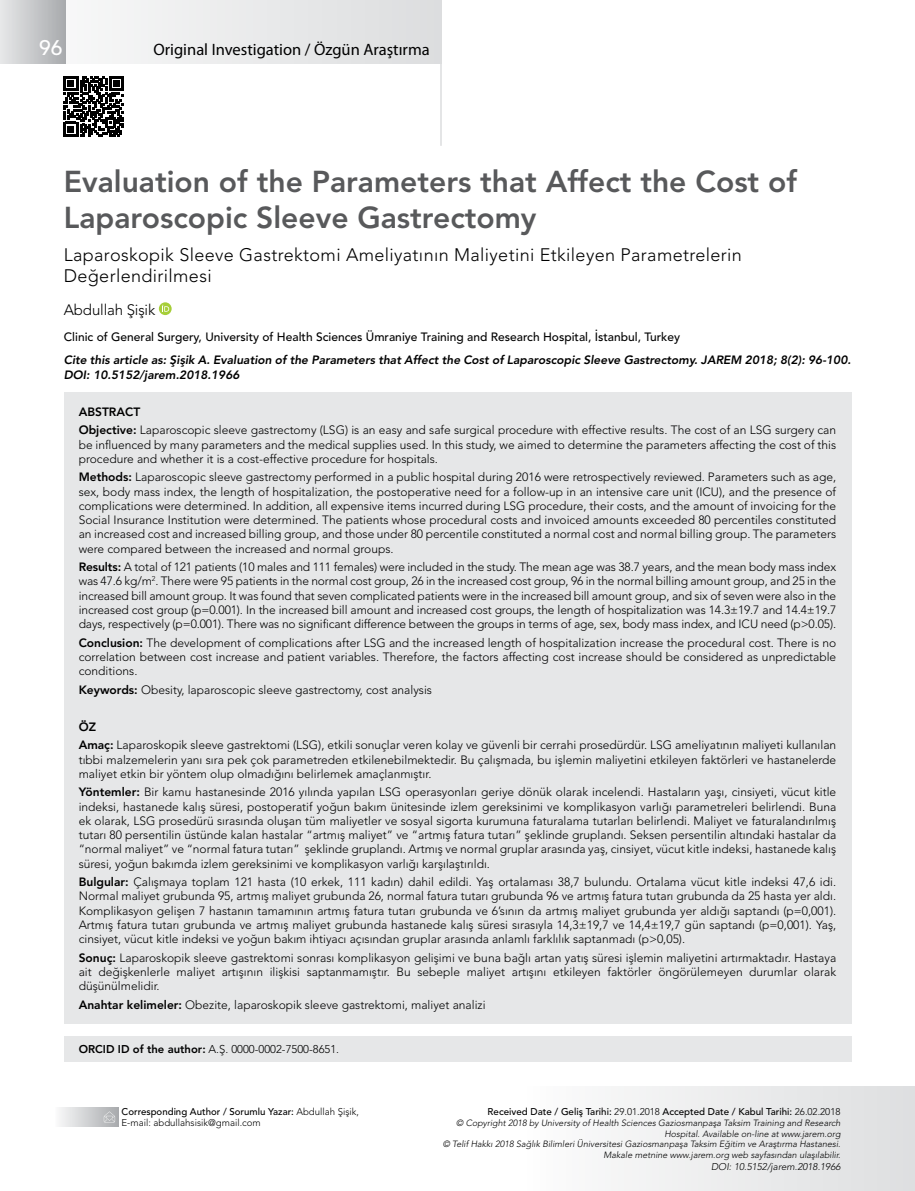
<style>
.page{position:relative;width:915px;height:1191px;background:#fff}
.page>*{position:absolute;margin:0;border:0;box-sizing:border-box;transform-origin:0 0}
.t1{font:800 30px/36px "Avenir LT Std";color:#58595b}
.t2{font:500 21px "Avenir LT Std";color:#fff}
.t3{font:300 18px/21px "Avenir LT Std";letter-spacing:.02em;color:#000}
.t4{font:16.5px "Myriad Pro";color:#000}
.t5{font:300 15px "Avenir LT Std";letter-spacing:-.01em;color:#000}
.t6{font:300 12px/14.2px "Avenir LT Std";color:#000;text-align:justify}
.t7{font:italic 800 12px/15px "Avenir LT Std";color:#000}
.t8{font:500 12px "Avenir LT Std";color:#000}
.t9{font:300 11.25px "Avenir LT Std";color:#000}
.t10{font:300 9.75px/11.4px "Avenir LT Std";color:#000}
.t11{font:500 9.75px "Avenir LT Std";color:#000}
.t12{font:italic 300 9.75px "Avenir LT Std";color:#000}
.t13{font:italic 300 9px/10.8px "Avenir LT Std";color:#000;text-align:right}
.s1{font-weight:800}
.s2{font-weight:500}
.s3{font-weight:300}
</style>
<div class="page">
<svg style="left:159px;top:302px;width:12px;height:13px"></svg>
<svg style="left:162px;top:305px;width:7px;height:7px"></svg>
<div style="left:3px;top:0;width:438px;height:64px;background:linear-gradient(to bottom,#e9eaeb,#e9eaeb)"></div>
<div style="left:0;top:0;width:65px;height:64px;background:linear-gradient(to right,#e7e8e9,#a9abae)"></div>
<hr style="left:440px;top:44px;width:1px;height:102px;background:#dcddde">
<svg style="left:64px;top:76px;width:60px;height:60px"></svg>
<div style="left:521px;top:1086px;width:393px;height:105px;background:linear-gradient(to right,#fdfdfd,#dddee0)"></div>
<div style="left:54px;top:1107px;width:64px;height:19px;background:linear-gradient(to right,#fcfcfc,#aaacaf)"></div>
<svg style="left:104px;top:1111px;width:11px;height:11px"></svg>
<div style="left:64px;top:392px;width:786px;height:631px;background:#e6e7e8"></div>
<div style="left:64px;top:1036px;width:786px;height:25px;background:#e6e7e8"></div>
<h2 class="t2" style="left:39px;top:35px;width:25px">96</h2>
<h3 class="t4" style="left:153px;top:40px;width:278px">Original Investigation / Özgün Araştırma</h3>
<h1 class="t1" style="left:64px;top:164px;width:734px">Evaluation of the Parameters that Affect the Cost of<br>Laparoscopic Sleeve Gastrectomy</h1>
<h3 class="t3" style="left:64px;top:244px;width:679px">Laparoskopik Sleeve Gastrektomi Ameliyatının Maliyetini Etkileyen Parametrelerin<br>Değerlendirilmesi</h3>
<p class="t5" style="left:64px;top:301px;width:93px">Abdullah Şişik</p>
<p class="t8" style="left:64px;top:329px;width:617px">Clinic of General Surgery, University of Health Sciences Ümraniye Training and Research Hospital, İstanbul, Turkey</p>
<p class="t7" style="left:64px;top:352px;width:788px">Cite this article as: Şişik A. Evaluation of the Parameters that Affect the Cost of Laparoscopic Sleeve Gastrectomy. JAREM 2018; 8(2): 96-100.<br>DOI: 10.5152/jarem.2018.1966</p>
<p class="t6" style="left:79px;top:402px;width:758px;line-height:18.5px"><span class="s1">ABSTRACT<br>Objective:</span> Laparoscopic sleeve gastrectomy (LSG) is an easy and safe surgical procedure with effective results. The cost of an LSG surgery can</p>
<p class="t6" style="left:79px;top:437px;width:758px">be influenced by many parameters and the medical supplies used. In this study, we aimed to determine the parameters affecting the cost of this procedure and whether it is a cost-effective procedure for hospitals.</p>
<p class="t6" style="left:79px;top:470px;width:758px"><span class="s1">Methods:</span> Laparoscopic sleeve gastrectomy performed in a public hospital during 2016 were retrospectively reviewed. Parameters such as age, sex, body mass index, the length of hospitalization, the postoperative need for a follow-up in an intensive care unit (ICU), and the presence of complications were determined. In addition, all expensive items incurred during LSG procedure, their costs, and the amount of invoicing for the Social Insurance Institution were determined. The patients whose procedural costs and invoiced amounts exceeded 80 percentiles constituted an increased cost and increased billing group, and those under 80 percentile constituted a normal cost and normal billing group. The parameters were compared between the increased and normal groups.</p>
<p class="t6" style="left:79px;top:560px;width:758px"><span class="s1">Results:</span> A total of 121 patients (10 males and 111 females) were included in the study. The mean age was 38.7 years, and the mean body mass index was 47.6 kg/m<sup>2</sup>. There were 95 patients in the normal cost group, 26 in the increased cost group, 96 in the normal billing amount group, and 25 in the increased bill amount group. It was found that seven complicated patients were in the increased bill amount group, and six of seven were also in the increased cost group (p=0.001). In the increased bill amount and increased cost groups, the length of hospitalization was 14.3±19.7 and 14.4±19.7 days, respectively (p=0.001). There was no significant difference between the groups in terms of age, sex, body mass index, and ICU need (p&gt;0.05).</p>
<p class="t6" style="left:79px;top:635px;width:758px"><span class="s1">Conclusion:</span> The development of complications after LSG and the increased length of hospitalization increase the procedural cost. There is no correlation between cost increase and patient variables. Therefore, the factors affecting cost increase should be considered as unpredictable conditions.</p>
<p class="t6" style="left:79px;top:682px;width:355px"><span class="s1">Keywords:</span> Obesity, laparoscopic sleeve gastrectomy, cost analysis</p>
<p class="t6" style="left:79px;top:717px;width:758px;line-height:18.5px"><span class="s1">ÖZ<br>Amaç:</span> Laparoskopik sleeve gastrektomi (LSG), etkili sonuçlar veren kolay ve güvenli bir cerrahi prosedürdür. LSG ameliyatının maliyeti kullanılan</p>
<p class="t6" style="left:79px;top:752px;width:758px">tıbbi malzemelerin yanı sıra pek çok parametreden etkilenebilmektedir. Bu çalışmada, bu işlemin maliyetini etkileyen faktörleri ve hastanelerde maliyet etkin bir yöntem olup olmadığını belirlemek amaçlanmıştır.</p>
<p class="t6" style="left:79px;top:785px;width:758px"><span class="s1">Yöntemler:</span> Bir kamu hastanesinde 2016 yılında yapılan LSG operasyonları geriye dönük olarak incelendi. Hastaların yaşı, cinsiyeti, vücut kitle indeksi, hastanede kalış süresi, postoperatif yoğun bakım ünitesinde izlem gereksinimi ve komplikasyon varlığı parametreleri belirlendi. Buna ek olarak, LSG prosedürü sırasında oluşan tüm maliyetler ve sosyal sigorta kurumuna faturalama tutarları belirlendi. Maliyet ve faturalandırılmış tutarı 80 persentilin üstünde kalan hastalar “artmış maliyet” ve “artmış fatura tutarı” şeklinde gruplandı. Seksen persentilin altındaki hastalar da “normal maliyet” ve “normal fatura tutarı” şeklinde gruplandı. Artmış ve normal gruplar arasında yaş, cinsiyet, vücut kitle indeksi, hastanede kalış süresi, yoğun bakımda izlem gereksinimi ve komplikasyon varlığı karşılaştırıldı.</p>
<p class="t6" style="left:79px;top:874px;width:758px"><span class="s1">Bulgular:</span> Çalışmaya toplam 121 hasta (10 erkek, 111 kadın) dahil edildi. Yaş ortalaması 38,7 bulundu. Ortalama vücut kitle indeksi 47,6 idi.<br>Normal maliyet grubunda 95, artmış maliyet grubunda 26, normal fatura tutarı grubunda 96 ve artmış fatura tutarı grubunda da 25 hasta yer aldı.<br>Komplikasyon gelişen 7 hastanın tamamının artmış fatura tutarı grubunda ve 6’sının da artmış maliyet grubunda yer aldığı saptandı (p=0,001).<br>Artmış fatura tutarı grubunda ve artmış maliyet grubunda hastanede kalış süresi sırasıyla 14,3±19,7 ve 14,4±19,7 gün saptandı (p=0,001). Yaş, cinsiyet, vücut kitle indeksi ve yoğun bakım ihtiyacı açısından gruplar arasında anlamlı farklılık saptanmadı (p&gt;0,05).</p>
<p class="t6" style="left:79px;top:950px;width:758px"><span class="s1">Sonuç:</span> Laparoskopik sleeve gastrektomi sonrası komplikasyon gelişimi ve buna bağlı artan yatış süresi işlemin maliyetini artırmaktadır. Hastaya ait değişkenlerle maliyet artışının ilişkisi saptanmamıştır. Bu sebeple maliyet artışını etkileyen faktörler öngörülemeyen durumlar olarak düşünülmelidir.</p>
<p class="t6" style="left:79px;top:997px;width:408px"><span class="s1">Anahtar kelimeler:</span> Obezite, laparoskopik sleeve gastrektomi, maliyet analizi</p>
<p class="t9" style="left:79px;top:1042px;width:262px"><span class="s1">ORCID ID of the author:</span> A.Ş. 0000-0002-7500-8651.</p>
<p class="t10" style="left:121px;top:1105px;width:239px"><span class="s2">Corresponding Author / Sorumlu Yazar:</span> Abdullah Şişik,<br>E-mail: abdullahsisik@gmail.com</p>
<p class="t11" style="left:487px;top:1105px;width:354px">Received Date / Geliş Tarihi: <span class="s3">29.01.2018</span> Accepted Date / Kabul Tarihi: <span class="s3">26.02.2018</span></p>
<p class="t13" style="left:442px;top:1117px;width:399px">© Copyright 2018 by University of Health Sciences Gaziosmanpaşa Taksim Training and Research Hospital. Available on-line at www.jarem.org<br>© Telif Hakkı 2018 Sağlık Bilimleri Üniversitesi Gaziosmanpaşa Taksim Eğitim ve Araştırma Hastanesi.<br>Makale metnine www.jarem.org web sayfasından ulaşılabilir.</p>
<p class="t12" style="left:710px;top:1160px;width:131px">DOI: 10.5152/jarem.2018.1966</p>
</div>
